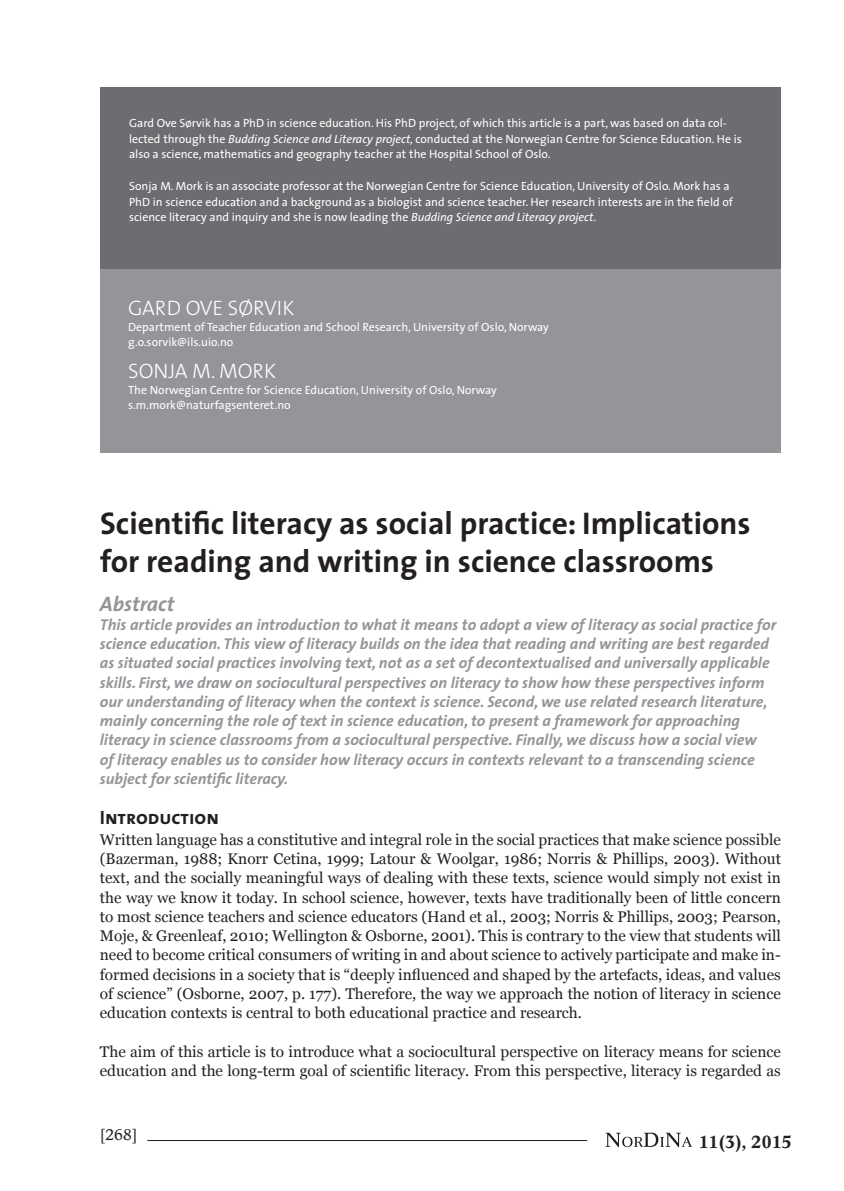
<style>
.page{position:relative;width:844px;height:1191px;background:#fff}
.page>*{position:absolute;margin:0;border:0;box-sizing:border-box;transform-origin:0 0}
.t1{font:700 31.5px/37.8px "The Sans";color:#231f20}
.t2{font:21px "The Sans Light Caps";color:#fff}
.t3{font:italic 700 21px "The Sans";color:#939598}
.t4{font:19.25px "The Sans Bold Caps";color:#231f20}
.t5{font:500 17.5px "Concorde BE";letter-spacing:.01em;color:#231f20}
.t6{font:italic 700 15.75px/19.2px "The Sans";color:#939598}
.t7{font:15.4px/19.2px "Georgia";color:#231f20;text-align:justify}
.t8{font:15.4px "Concorde BE";color:#231f20}
.t9{font:11.9px/15.8px "The Sans";color:#fff}
.s1{font-style:italic}
</style>
<div class="page">
<hr style="left:147px;top:1140px;width:440px;height:1px;background:#231f20">
<svg style="left:605px;top:1132px;width:86px;height:15px"></svg>
<div style="left:100px;top:87px;width:680px;height:280px;background:#6c6d70"></div>
<div style="left:100px;top:270px;width:680px;height:183px;background:#939598"></div>
<p class="t9" style="left:129px;top:115px;width:614px">Gard Ove Sørvik has a PhD in science education. His PhD project, of which this article is a part, was based on data col&shy;lected through the <span class="s1">Budding Science and Literacy project,</span> conducted at the Norwegian Centre for Science Education. He is also a science, mathematics and geography teacher at the Hospital School of Oslo.</p>
<p class="t9" style="left:129px;top:178px;width:605px">Sonja M. Mork is an associate professor at the Norwegian Centre for Science Education, University of Oslo. Mork has a<br>PhD in science education and a background as a biologist and science teacher. Her research interests are in the field of science literacy and inquiry and she is now leading the <span class="s1">Budding Science and Literacy project.</span></p>
<h2 class="t2" style="left:128px;top:290px;width:168px">GARD OVE SØRVIK</h2>
<p class="t9" style="left:128px;top:318px;width:422px">Department of Teacher Education and School Research, University of Oslo, Norway g.o.sorvik@ils.uio.no</p>
<h2 class="t2" style="left:128px;top:353px;width:150px">SONJA M. MORK</h2>
<p class="t9" style="left:128px;top:381px;width:370px">The Norwegian Centre for Science Education, University of Oslo, Norway s.m.mork@naturfagsenteret.no</p>
<h1 class="t1" style="left:100px;top:503px;width:652px">Scientific literacy as social practice: Implications for reading and writing in science classrooms</h1>
<h2 class="t3" style="left:100px;top:586px;width:76px">Abstract</h2>
<p class="t6" style="left:100px;top:614px;width:677px">This article provides an introduction to what it means to adopt a view of literacy as social practice for science education. This view of literacy builds on the idea that reading and writing are best regarded as situated social practices involving text, not as a set of decontextualised and universally applicable skills. First, we draw on sociocultural perspectives on literacy to show how these perspectives inform our understanding of literacy when the context is science. Second, we use related research literature, mainly concerning the role of text in science education, to present a framework for approaching literacy in science classrooms from a sociocultural perspective. Finally, we discuss how a social view<br>of literacy enables us to consider how literacy occurs in contexts relevant to a transcending science subject for scientific literacy.</p>
<p class="t4" style="left:100px;top:801px;width:121px">Introduction</p>
<p class="t7" style="left:100px;top:830px;width:682px">Written language has a constitutive and integral role in the social practices that make science possible (Bazerman, 1988; Knorr Cetina, 1999; Latour &amp; Woolgar, 1986; Norris &amp; Phillips, 2003). Without text, and the socially meaningful ways of dealing with these texts, science would simply not exist in the way we know it today. In school science, however, texts have traditionally been of little concern to most science teachers and science educators (Hand et al., 2003; Norris &amp; Phillips, 2003; Pearson, Moje, &amp; Greenleaf, 2010; Wellington &amp; Osborne, 2001). This is contrary to the view that students will need to become critical consumers of writing in and about science to actively participate and make in&shy;formed decisions in a society that is “deeply influenced and shaped by the artefacts, ideas, and values of science” (Osborne, 2007, p. 177). Therefore, the way we approach the notion of literacy in science education contexts is central to both educational practice and research.</p>
<p class="t7" style="left:100px;top:1042px;width:682px">The aim of this article is to introduce what a sociocultural perspective on literacy means for science education and the long-term goal of scientific literacy. From this perspective, literacy is regarded as</p>
<p class="t8" style="left:100px;top:1125px;width:39px">[268]</p>
<p class="t5" style="left:699px;top:1131px;width:94px">11(3), 2015</p>
</div>
